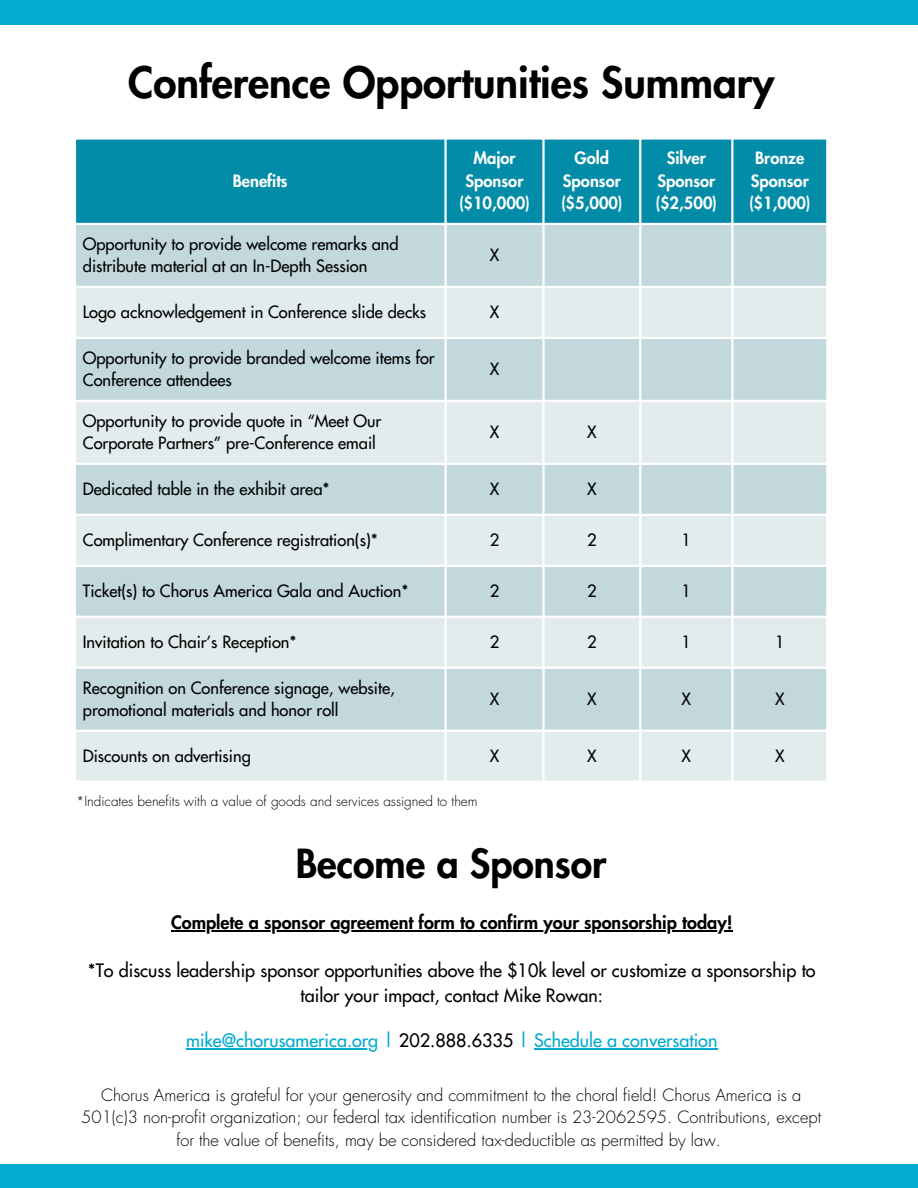
<style>
.page{position:relative;width:918px;height:1188px;background:#fff}
.page>*{position:absolute;margin:0;border:0;box-sizing:border-box;transform-origin:0 0}
.t1{font:800 42px "Futura";color:#000}
.t2{font:800 39px "Futura";color:#000}
.t3{font:18px/24.8px "Futura";color:#000;text-align:center}
.t4{font:800 18px "Futura";color:#000}
.t5{font:18px "Futura";color:#02abcf}
.t6{font:16.5px/22.5px "Futura";color:#000}
.t7{font:300 16.5px/22.5px "Futura";color:#000;text-align:center}
.t8{font:800 16.5px/22.5px "Futura";color:#fff;text-align:center}
.t9{font:300 13.5px "Futura";color:#000}
.s1{color:#000}
</style>
<div class="page">
<div style="left:0;top:1164px;width:918px;height:24px;background:#02abcf"></div>
<div style="left:76px;top:140px;width:750px;height:83px;background:#038ca8"></div>
<div style="left:76px;top:225px;width:750px;height:61px;background:#c2d8dd"></div>
<svg style="left:76px;top:288px;width:750px;height:493px;background:#d5e4e6"></svg>
<div style="left:0;top:1px;width:918px;height:23px;background:#02abcf"></div>
<hr style="left:171px;top:930px;width:562px;height:1px;background:#000">
<hr style="left:186px;top:1048px;width:192px;height:1px;background:#02abcf">
<hr style="left:534px;top:1048px;width:183px;height:1px;background:#02abcf">
<p class="t1" style="left:128px;top:54px;width:648px">Conference Opportunities Summary</p>
<h1 class="t8" style="left:233px;top:169px;width:57px">Benefits</h1>
<p class="t6" style="left:83px;top:232px;width:317px">Opportunity to provide welcome remarks and distribute material at an In-Depth Session</p>
<p class="t8" style="left:466px;top:147px;width:59px">Major<br>Sponsor</p>
<p class="t8" style="left:459px;top:192px;width:72px">($10,000)</p>
<p class="t6" style="left:490px;top:244px;width:11px">X</p>
<p class="t6" style="left:83px;top:301px;width:345px">Logo acknowledgement in Conference slide decks</p>
<p class="t6" style="left:490px;top:301px;width:11px">X</p>
<p class="t6" style="left:83px;top:346px;width:353px">Opportunity to provide branded welcome items for<br>Conference attendees</p>
<p class="t6" style="left:490px;top:358px;width:11px">X</p>
<p class="t8" style="left:563px;top:147px;width:59px">Gold<br>Sponsor</p>
<p class="t8" style="left:561px;top:192px;width:63px">($5,000)</p>
<p class="t6" style="left:83px;top:409px;width:300px">Opportunity to provide quote in “Meet Our<br>Corporate Partners” pre-Conference email</p>
<p class="t6" style="left:490px;top:421px;width:11px">X</p>
<p class="t6" style="left:587px;top:421px;width:11px">X</p>
<p class="t8" style="left:656px;top:147px;width:63px">Silver<br>Sponsor ($2,500)</p>
<p class="t8" style="left:749px;top:147px;width:63px">Bronze<br>Sponsor ($1,000)</p>
<p class="t6" style="left:83px;top:478px;width:248px">Dedicated table in the exhibit area*</p>
<p class="t6" style="left:490px;top:478px;width:11px">X</p>
<p class="t6" style="left:587px;top:478px;width:11px">X</p>
<p class="t6" style="left:83px;top:529px;width:297px">Complimentary Conference registration(s)*</p>
<p class="t6" style="left:490px;top:529px;width:11px">2</p>
<p class="t6" style="left:587px;top:529px;width:11px">2</p>
<p class="t6" style="left:682px;top:529px;width:11px">1</p>
<p class="t6" style="left:83px;top:580px;width:327px">Ticket(s) to Chorus America Gala and Auction*</p>
<p class="t6" style="left:490px;top:580px;width:11px">2</p>
<p class="t6" style="left:587px;top:580px;width:11px">2</p>
<p class="t6" style="left:682px;top:580px;width:11px">1</p>
<p class="t6" style="left:83px;top:631px;width:215px">Invitation to Chair’s Reception*</p>
<p class="t6" style="left:490px;top:631px;width:11px">2</p>
<p class="t6" style="left:587px;top:631px;width:11px">2</p>
<p class="t6" style="left:682px;top:631px;width:11px">1</p>
<p class="t6" style="left:775px;top:631px;width:11px">1</p>
<p class="t6" style="left:83px;top:676px;width:314px">Recognition on Conference signage, website, promotional materials and honor roll</p>
<p class="t6" style="left:490px;top:687px;width:11px">X</p>
<p class="t6" style="left:587px;top:687px;width:11px">X</p>
<p class="t6" style="left:682px;top:687px;width:11px">X</p>
<p class="t6" style="left:775px;top:687px;width:11px">X</p>
<p class="t6" style="left:83px;top:745px;width:170px">Discounts on advertising</p>
<p class="t6" style="left:490px;top:745px;width:11px">X</p>
<p class="t6" style="left:587px;top:745px;width:11px">X</p>
<p class="t6" style="left:682px;top:745px;width:11px">X</p>
<p class="t6" style="left:775px;top:745px;width:11px">X</p>
<p class="t9" style="left:76px;top:792px;width:403px">*Indicates benefits with a value of goods and services assigned to them</p>
<h1 class="t2" style="left:296px;top:838px;width:312px">Become a Sponsor</h1>
<h2 class="t4" style="left:171px;top:910px;width:563px">Complete a sponsor agreement form to confirm your sponsorship today!</h2>
<h2 class="t3" style="left:88px;top:958px;width:729px">*To discuss leadership sponsor opportunities above the $10k level or customize a sponsorship to tailor your impact, contact Mike Rowan:</h2>
<h2 class="t5" style="left:186px;top:1029px;width:533px">mike@chorusamerica.org | <span class="s1">202.888.6335</span> | Schedule a conversation</h2>
<p class="t7" style="left:81px;top:1084px;width:741px">Chorus America is grateful for your generosity and commitment to the choral field! Chorus America is a<br>501(c)3 non-profit organization; our federal tax identification number is 23-2062595. Contributions, except for the value of benefits, may be considered tax-deductible as permitted by law.</p>
</div>
